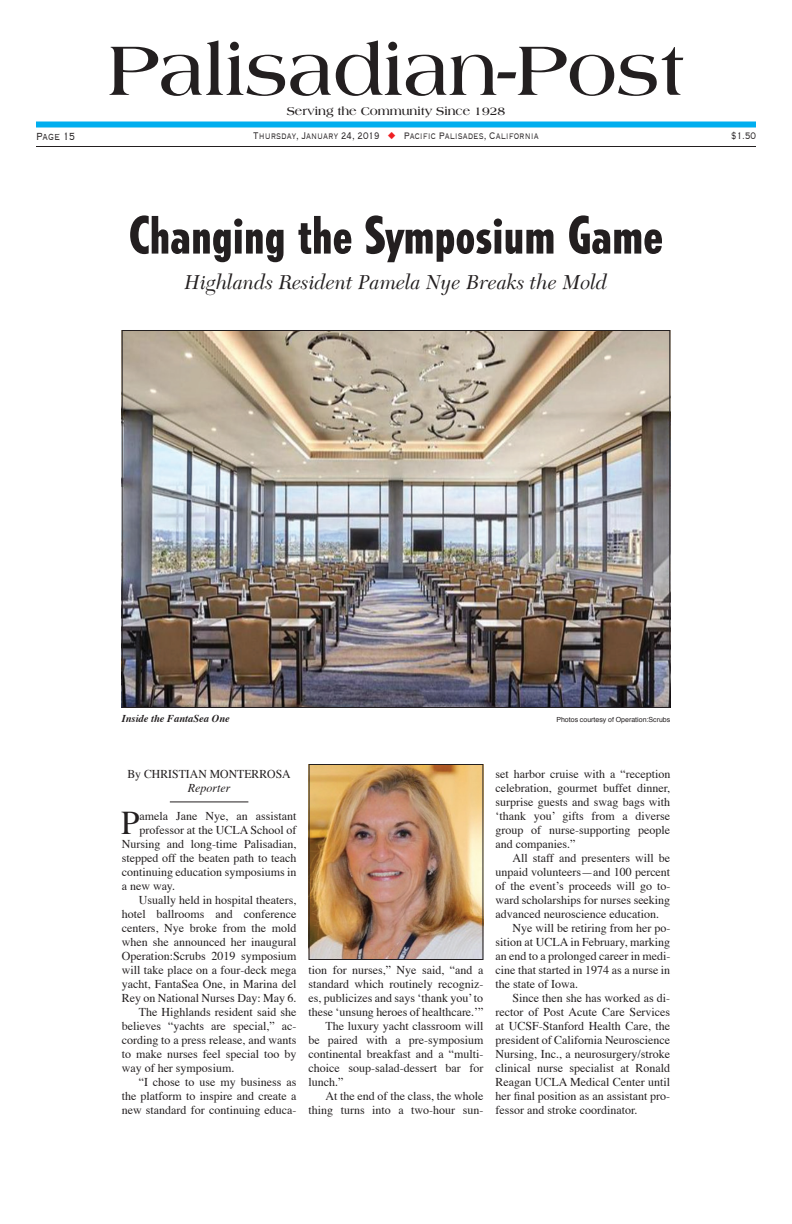
<style>
.page{position:relative;width:792px;height:1224px;background:#fff}
.page>*{position:absolute;margin:0;border:0;box-sizing:border-box;transform-origin:0 0}
.t1{font:700 75px "Americana";letter-spacing:-.005em;color:#231f20}
.t2{font:800 condensed 51px "Tempo";color:#231f20}
.t3{font:33.2px "Times";color:#231f20}
.t4{font:italic 21px "New Caledonia";color:#231f20}
.t5{font:300 13.8px "Copperplate";color:#231f20;scale:.72 1}
.t6{font:300 12.5px "Copperplate";color:#231f20;scale:.72 1}
.t7{font:12px/14px "Times";color:#231f20;text-align:justify}
.t8{font:700 12px "Americana";color:#231f20}
.t9{font:italic 12px "Times";color:#231f20}
.t10{font:italic 700 10.5px "Times";color:#231f20}
.t11{font:7px "Helvetica";color:#231f20}
.s1{color:#ee1f23}
</style>
<div class="page">
<div style="left:36px;top:122px;width:720px;height:6px;background:#00aeef"></div>
<hr style="left:36px;top:146px;width:720px;height:1px;background:#231f20">
<img style="left:124px;top:332px;width:544px;height:374px">
<img style="left:311px;top:766px;width:170px;height:192px">
<div style="left:309px;top:764px;width:174px;height:196px;border:1px solid #231f20"></div>
<hr style="left:170px;top:802px;width:78px;height:1px;background:#231f20">
<h1 class="t1" style="left:108px;top:28px;width:578px">Palisadian-Post</h1>
<p class="t8" style="left:287px;top:105px;width:220px">Serving the Community Since 1928</p>
<p class="t5" style="left:36px;top:128px;width:56px">Page 15</p>
<p class="t6" style="left:253px;top:128px;width:398px">Thursday, January 24, 2019 <span class="s1">◆</span> Pacific Palisades, California</p>
<p class="t6" style="left:731px;top:128px;width:36px">$1.50</p>
<h2 class="t2" style="left:129px;top:203px;width:536px">Changing the Symposium Game</h2>
<h3 class="t4" style="left:185px;top:270px;width:425px">Highlands Resident Pamela Nye Breaks the Mold</h3>
<p class="t10" style="left:122px;top:712px;width:110px">Inside the FantaSea One</p>
<p class="t11" style="left:556px;top:714px;width:115px">Photos courtesy of Operation:Scrubs</p>
<p class="t7" style="left:127px;top:768px;width:165px">By CHRISTIAN MONTERROSA</p>
<p class="t9" style="left:188px;top:781px;width:44px">Reporter</p>
<h3 class="t3" style="left:121px;top:802px;width:20px">P</h3>
<p class="t7" style="left:140px;top:810px;width:158px">amela Jane Nye, an assistant</p>
<p class="t7" style="left:140px;top:824px;width:158px">professor at the UCLA School of</p>
<p class="t7" style="left:122px;top:838px;width:176px">Nursing and long-time Palisadian,</p>
<p class="t7" style="left:122px;top:852px;width:176px">stepped off the beaten path to teach</p>
<p class="t7" style="left:122px;top:866px;width:176px">continuing education symposiums in</p>
<p class="t7" style="left:122px;top:880px;width:55px">a new way.</p>
<p class="t7" style="left:139px;top:894px;width:159px">Usually held in hospital theaters,</p>
<p class="t7" style="left:122px;top:908px;width:176px">hotel ballrooms and conference</p>
<p class="t7" style="left:122px;top:922px;width:176px">centers, Nye broke from the mold</p>
<p class="t7" style="left:122px;top:936px;width:176px">when she announced her inaugural</p>
<p class="t7" style="left:122px;top:950px;width:176px">Operation:Scrubs 2019 symposium</p>
<p class="t7" style="left:122px;top:964px;width:176px">will take place on a four-deck mega</p>
<p class="t7" style="left:122px;top:978px;width:176px">yacht, FantaSea One, in Marina del</p>
<p class="t7" style="left:122px;top:992px;width:176px">Rey on National Nurses Day: May 6.</p>
<p class="t7" style="left:139px;top:1006px;width:159px">The Highlands resident said she</p>
<p class="t7" style="left:122px;top:1020px;width:176px">believes “yachts are special,” ac-</p>
<p class="t7" style="left:122px;top:1034px;width:176px">cording to a press release, and wants</p>
<p class="t7" style="left:122px;top:1048px;width:176px">to make nurses feel special too by</p>
<p class="t7" style="left:122px;top:1062px;width:114px">way of her symposium.</p>
<p class="t7" style="left:139px;top:1076px;width:159px">“I chose to use my business as</p>
<p class="t7" style="left:122px;top:1090px;width:176px">the platform to inspire and create a</p>
<p class="t7" style="left:122px;top:1104px;width:176px">new standard for continuing educa-</p>
<p class="t7" style="left:309px;top:964px;width:176px">tion for nurses,” Nye said, “and a</p>
<p class="t7" style="left:309px;top:978px;width:176px">standard which routinely recogniz-</p>
<p class="t7" style="left:309px;top:992px;width:176px">es, publicizes and says ‘thank you’ to</p>
<p class="t7" style="left:309px;top:1006px;width:177px">these ‘unsung heroes of healthcare.’”</p>
<p class="t7" style="left:326px;top:1020px;width:159px">The luxury yacht classroom will</p>
<p class="t7" style="left:309px;top:1034px;width:176px">be paired with a pre-symposium</p>
<p class="t7" style="left:309px;top:1048px;width:176px">continental breakfast and a “multi-</p>
<p class="t7" style="left:309px;top:1062px;width:176px">choice soup-salad-dessert bar for</p>
<p class="t7" style="left:309px;top:1076px;width:36px">lunch.”</p>
<p class="t7" style="left:326px;top:1090px;width:159px">At the end of the class, the whole</p>
<p class="t7" style="left:309px;top:1104px;width:176px">thing turns into a two-hour sun-</p>
<p class="t7" style="left:495px;top:768px;width:176px">set harbor cruise with a “reception celebration, gourmet buffet dinner, surprise guests and swag bags with ‘thank you’ gifts from a diverse group of nurse-supporting people and companies.”</p>
<p class="t7" style="left:512px;top:852px;width:159px">All staff and presenters will be</p>
<p class="t7" style="left:495px;top:866px;width:176px">unpaid volunteers—and 100 percent</p>
<p class="t7" style="left:495px;top:880px;width:176px">of the event’s proceeds will go to-</p>
<p class="t7" style="left:495px;top:894px;width:176px">ward scholarships for nurses seeking</p>
<p class="t7" style="left:495px;top:908px;width:165px">advanced neuroscience education.</p>
<p class="t7" style="left:512px;top:922px;width:159px">Nye will be retiring from her po-</p>
<p class="t7" style="left:495px;top:936px;width:176px">sition at UCLA in February, marking</p>
<p class="t7" style="left:495px;top:950px;width:176px">an end to a prolonged career in medi-</p>
<p class="t7" style="left:495px;top:964px;width:176px">cine that started in 1974 as a nurse in</p>
<p class="t7" style="left:495px;top:978px;width:84px">the state of Iowa.</p>
<p class="t7" style="left:512px;top:992px;width:159px">Since then she has worked as di-</p>
<p class="t7" style="left:495px;top:1006px;width:176px">rector of Post Acute Care Services</p>
<p class="t7" style="left:495px;top:1020px;width:176px">at UCSF-Stanford Health Care, the</p>
<p class="t7" style="left:495px;top:1034px;width:176px">president of California Neuroscience</p>
<p class="t7" style="left:495px;top:1048px;width:176px">Nursing, Inc., a neurosurgery/stroke</p>
<p class="t7" style="left:495px;top:1062px;width:176px">clinical nurse specialist at Ronald</p>
<p class="t7" style="left:495px;top:1076px;width:176px">Reagan UCLA Medical Center until</p>
<p class="t7" style="left:495px;top:1090px;width:176px">her final position as an assistant pro-</p>
<p class="t7" style="left:495px;top:1104px;width:143px">fessor and stroke coordinator.</p>
</div>
